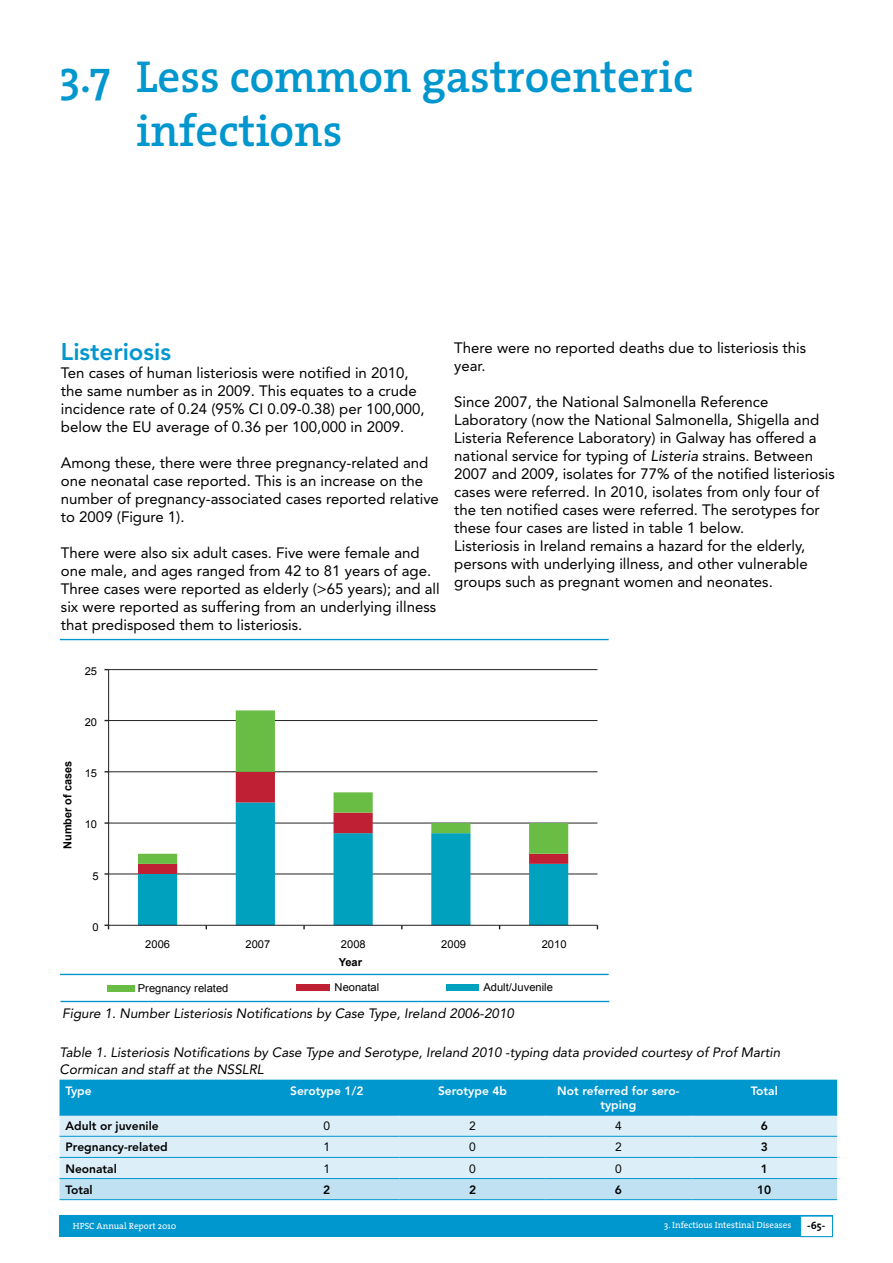
<style>
.page{position:relative;width:893px;height:1263px;background:#fff}
.page>*{position:absolute;margin:0;border:0;box-sizing:border-box;transform-origin:0 0}
.t1{font:600 45px/54px "The Serif";color:#0096ce}
.t2{font:800 24px "Avenir";color:#0096ce}
.t3{font:15px/18px "Avenir";color:#000}
.t4{font:italic 13.5px/16.2px "Avenir";color:#000}
.t5{font:800 12px/14.4px "Avenir";color:#fff;text-align:center}
.t6{font:800 12px "Avenir";color:#000}
.t7{font:12px "Avenir";color:#000}
.t8{font:700 11.1px "Arial";color:#000}
.t9{font:10.95px "Arial";color:#000}
.t10{font:700 10.95px "Arial";color:#000}
.t11{font:700 10.5px "The Serif";color:#000}
.t12{font:9px "The Serif";color:#fff}
.s1{font-style:italic}
</style>
<div class="page">
<div style="left:60px;top:1216px;width:773px;height:21px;background:#0096ce"></div>
<div style="left:800px;top:1216px;width:33px;height:21px;background:#fff;border:1px solid #0096ce"></div>
<div style="left:60px;top:1080px;width:777px;height:35px;background:#0096ce"></div>
<div style="left:60px;top:1116px;width:777px;height:62px;background:#dceef7"></div>
<div style="left:60px;top:1179px;width:777px;height:20px;background:#bfe1f2"></div>
<hr style="left:60px;top:1115px;width:194px;height:1px;background:#0096ce">
<hr style="left:254px;top:1115px;width:146px;height:1px;background:#0096ce">
<hr style="left:400px;top:1115px;width:145px;height:1px;background:#0096ce">
<hr style="left:545px;top:1115px;width:146px;height:1px;background:#0096ce">
<hr style="left:691px;top:1115px;width:146px;height:1px;background:#0096ce">
<hr style="left:60px;top:1136px;width:194px;height:1px;background:#0096ce">
<hr style="left:254px;top:1136px;width:146px;height:1px;background:#0096ce">
<hr style="left:400px;top:1136px;width:145px;height:1px;background:#0096ce">
<hr style="left:545px;top:1136px;width:146px;height:1px;background:#0096ce">
<hr style="left:691px;top:1136px;width:146px;height:1px;background:#0096ce">
<hr style="left:60px;top:1157px;width:194px;height:1px;background:#0096ce">
<hr style="left:254px;top:1157px;width:146px;height:1px;background:#0096ce">
<hr style="left:400px;top:1157px;width:145px;height:1px;background:#0096ce">
<hr style="left:545px;top:1157px;width:146px;height:1px;background:#0096ce">
<hr style="left:691px;top:1157px;width:146px;height:1px;background:#0096ce">
<hr style="left:60px;top:1178px;width:194px;height:1px;background:#0096ce">
<hr style="left:254px;top:1178px;width:146px;height:1px;background:#0096ce">
<hr style="left:400px;top:1178px;width:145px;height:1px;background:#0096ce">
<hr style="left:545px;top:1178px;width:146px;height:1px;background:#0096ce">
<hr style="left:691px;top:1178px;width:146px;height:1px;background:#0096ce">
<hr style="left:60px;top:1199px;width:194px;height:1px;background:#0096ce">
<hr style="left:254px;top:1199px;width:146px;height:1px;background:#0096ce">
<hr style="left:400px;top:1199px;width:145px;height:1px;background:#0096ce">
<hr style="left:545px;top:1199px;width:146px;height:1px;background:#0096ce">
<hr style="left:691px;top:1199px;width:146px;height:1px;background:#0096ce">
<hr style="left:109px;top:874px;width:488px;height:1px;background:#231f20">
<hr style="left:109px;top:823px;width:488px;height:1px;background:#231f20">
<hr style="left:109px;top:771px;width:488px;height:1px;background:#231f20">
<hr style="left:109px;top:720px;width:488px;height:1px;background:#231f20">
<hr style="left:109px;top:669px;width:488px;height:1px;background:#231f20">
<svg style="left:138px;top:874px;width:430px;height:51px"></svg>
<svg style="left:138px;top:864px;width:430px;height:10px"></svg>
<svg style="left:138px;top:710px;width:430px;height:154px"></svg>
<hr style="left:108px;top:669px;width:1px;height:256px;background:#231f20">
<hr style="left:109px;top:925px;width:488px;height:1px;background:#231f20">
<svg style="left:105px;top:924px;width:4px;height:5px"></svg>
<div style="left:107px;top:985px;width:27px;height:7px;background:#69bd45"></div>
<div style="left:297px;top:984px;width:33px;height:7px;background:#c02033"></div>
<div style="left:447px;top:984px;width:32px;height:7px;background:#00a0bf"></div>
<hr style="left:61px;top:1001px;width:548px;height:1px;background:#0095cd">
<hr style="left:60px;top:974px;width:549px;height:1px;background:#0095cd">
<hr style="left:60px;top:639px;width:549px;height:1px;background:#0095cd">
<h1 class="t1" style="left:136px;top:49px;width:559px;text-indent:-76px">3.7 Less common gastroenteric infections</h1>
<h2 class="t2" style="left:61px;top:337px;width:112px">Listeriosis</h2>
<p class="t3" style="left:61px;top:364px;width:365px">Ten cases of human listeriosis were notified in 2010, the same number as in 2009. This equates to a crude incidence rate of 0.24 (95% CI 0.09-0.38) per 100,000, below the EU average of 0.36 per 100,000 in 2009.</p>
<p class="t3" style="left:61px;top:454px;width:380px">Among these, there were three pregnancy-related and one neonatal case reported. This is an increase on the number of pregnancy-associated cases reported relative to 2009 (Figure 1).</p>
<p class="t3" style="left:61px;top:544px;width:380px">There were also six adult cases. Five were female and one male, and ages ranged from 42 to 81 years of age.<br>Three cases were reported as elderly (&gt;65 years); and all six were reported as suffering from an underlying illness that predisposed them to listeriosis.</p>
<p class="t9" style="left:85px;top:664px;width:14px">25</p>
<p class="t3" style="left:454px;top:339px;width:353px">There were no reported deaths due to listeriosis this year.</p>
<p class="t3" style="left:454px;top:393px;width:382px">Since 2007, the National Salmonella Reference Laboratory (now the National Salmonella, Shigella and Listeria Reference Laboratory) in Galway has offered a national service for typing of <span class="s1">Listeria</span> strains. Between 2007 and 2009, isolates for 77% of the notified listeriosis cases were referred. In 2010, isolates from only four of the ten notified cases were referred. The serotypes for these four cases are listed in table 1 below.<br>Listeriosis in Ireland remains a hazard for the elderly, persons with underlying illness, and other vulnerable groups such as pregnant women and neonates.</p>
<p class="t9" style="left:85px;top:715px;width:14px">20</p>
<p class="t8" style="left:60px;top:849px;width:89px;rotate:-90deg">Number of cases</p>
<p class="t9" style="left:85px;top:766px;width:14px">15</p>
<p class="t9" style="left:85px;top:817px;width:14px">10</p>
<p class="t9" style="left:92px;top:868px;width:8px">5</p>
<p class="t9" style="left:92px;top:920px;width:8px">0</p>
<p class="t9" style="left:145px;top:936px;width:26px">2006</p>
<p class="t9" style="left:245px;top:936px;width:26px">2007</p>
<p class="t9" style="left:341px;top:936px;width:26px">2008</p>
<p class="t9" style="left:441px;top:936px;width:26px">2009</p>
<p class="t9" style="left:542px;top:936px;width:26px">2010</p>
<p class="t10" style="left:339px;top:955px;width:25px">Year</p>
<p class="t9" style="left:138px;top:980px;width:92px">Pregnancy related</p>
<p class="t9" style="left:335px;top:980px;width:46px">Neonatal</p>
<p class="t9" style="left:483px;top:980px;width:71px">Adult/Juvenile</p>
<p class="t4" style="left:62px;top:1005px;width:453px">Figure 1. Number Listeriosis Notifications by Case Type, Ireland 2006-2010</p>
<p class="t4" style="left:60px;top:1045px;width:722px">Table 1. Listeriosis Notifications by Case Type and Serotype, Ireland 2010 -typing data provided courtesy of Prof Martin<br>Cormican and staff at the NSSLRL</p>
<p class="t5" style="left:66px;top:1083px;width:28px">Type</p>
<p class="t5" style="left:290px;top:1083px;width:75px">Serotype 1/2</p>
<p class="t5" style="left:438px;top:1083px;width:71px">Serotype 4b</p>
<p class="t5" style="left:557px;top:1083px;width:124px">Not referred for sero&shy;typing</p>
<p class="t5" style="left:751px;top:1083px;width:29px">Total</p>
<p class="t6" style="left:66px;top:1119px;width:95px">Adult or juvenile</p>
<p class="t7" style="left:323px;top:1119px;width:8px">0</p>
<p class="t7" style="left:469px;top:1119px;width:8px">2</p>
<p class="t7" style="left:615px;top:1119px;width:8px">4</p>
<p class="t6" style="left:761px;top:1119px;width:9px">6</p>
<p class="t6" style="left:66px;top:1140px;width:104px">Pregnancy-related</p>
<p class="t7" style="left:323px;top:1140px;width:8px">1</p>
<p class="t7" style="left:469px;top:1140px;width:8px">0</p>
<p class="t7" style="left:615px;top:1140px;width:8px">2</p>
<p class="t6" style="left:761px;top:1140px;width:9px">3</p>
<p class="t6" style="left:66px;top:1161px;width:53px">Neonatal</p>
<p class="t7" style="left:323px;top:1161px;width:8px">1</p>
<p class="t7" style="left:469px;top:1161px;width:8px">0</p>
<p class="t7" style="left:615px;top:1161px;width:8px">0</p>
<p class="t6" style="left:761px;top:1161px;width:9px">1</p>
<p class="t6" style="left:66px;top:1182px;width:29px">Total</p>
<p class="t6" style="left:323px;top:1182px;width:9px">2</p>
<p class="t6" style="left:469px;top:1182px;width:9px">2</p>
<p class="t6" style="left:615px;top:1182px;width:9px">6</p>
<p class="t6" style="left:757px;top:1182px;width:16px">10</p>
<p class="t12" style="left:73px;top:1218px;width:105px">HPSC Annual Report 2010</p>
<p class="t12" style="left:664px;top:1218px;width:129px">3. Infectious Intestinal Diseases</p>
<p class="t11" style="left:807px;top:1217px;width:19px">-65-</p>
</div>
